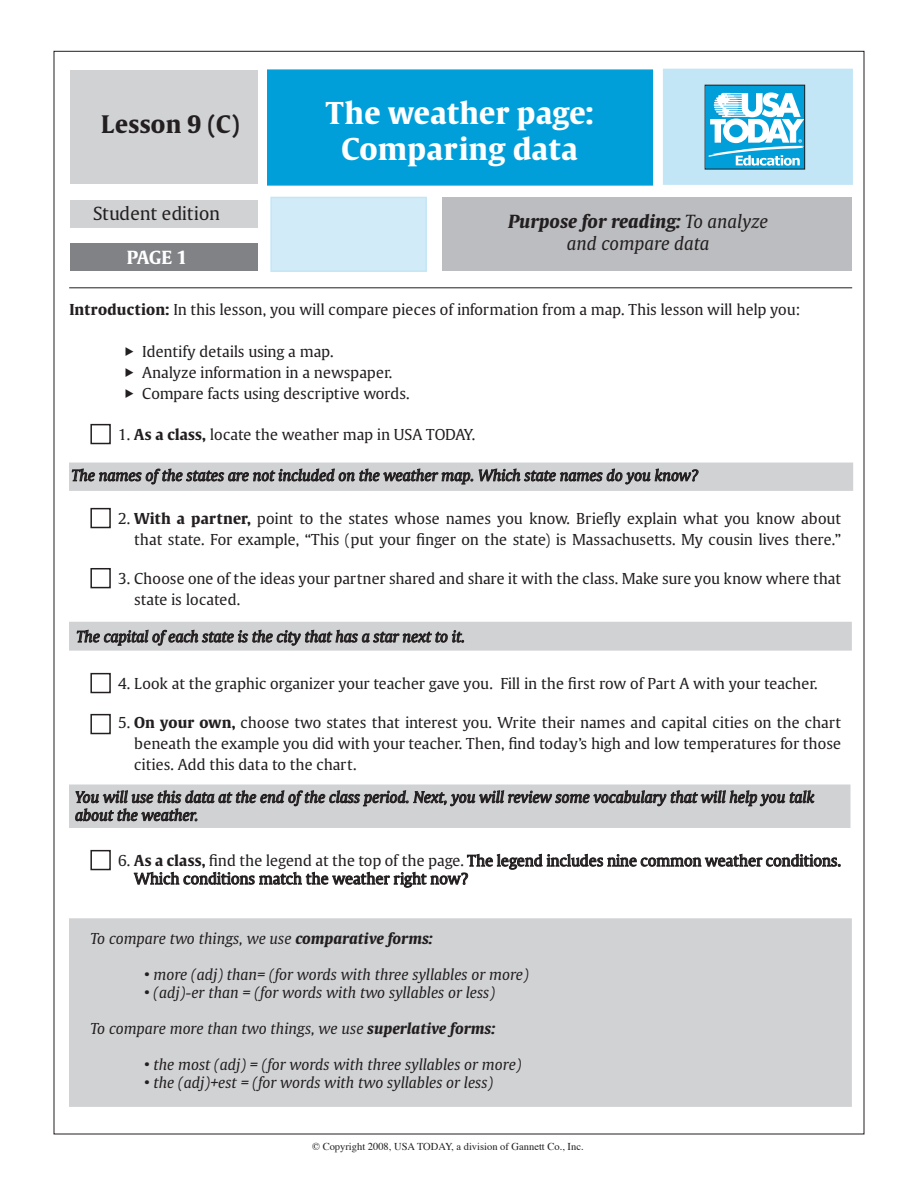
<style>
.page{position:relative;width:918px;height:1188px;background:#fff}
.page>*{position:absolute;margin:0;border:0;box-sizing:border-box;transform-origin:0 0}
.t1{font:700 30px/36px "USAT Roman";letter-spacing:.01em;color:#fff;text-align:center}
.t2{font:700 24px "USAT Roman";letter-spacing:.01em;color:#231f20}
.t3{font:italic 18px/21.6px "USAT Roman";color:#231f20;text-align:center}
.t4{font:18px "USAT Roman";letter-spacing:-.01em;color:#231f20}
.t5{font:700 18px "USAT Roman";color:#fff}
.t6{font:15px/21px "USAT Roman";color:#231f20}
.t7{font:italic 15px/18px "USAT Roman";color:#231f20}
.t8{font:10.5px "Times";color:#231f20}
.s1{font-weight:700}
.s2{font-family:"USAT Pi";font-weight:700}
</style>
<div class="page">
<div style="left:69px;top:918px;width:783px;height:189px;background:#d1d2d4;border:2px solid #d1d2d4"></div>
<div style="left:90px;top:424px;width:21px;height:20px;border:2px solid #231f20"></div>
<div style="left:90px;top:508px;width:21px;height:20px;border:2px solid #231f20"></div>
<div style="left:90px;top:568px;width:21px;height:20px;border:2px solid #231f20"></div>
<div style="left:90px;top:673px;width:21px;height:20px;border:2px solid #231f20"></div>
<div style="left:90px;top:714px;width:21px;height:20px;border:2px solid #231f20"></div>
<div style="left:90px;top:850px;width:21px;height:20px;border:2px solid #231f20"></div>
<svg style="left:134px;top:854px;width:706px;height:34px"></svg>
<div style="left:69px;top:463px;width:784px;height:28px;background:#d1d2d4"></div>
<svg style="left:72px;top:468px;width:627px;height:17px"></svg>
<div style="left:70px;top:200px;width:188px;height:28px;background:#d1d2d4"></div>
<div style="left:70px;top:243px;width:188px;height:28px;background:#808285"></div>
<div style="left:663px;top:69px;width:190px;height:116px;background:#c3e6f6"></div>
<div style="left:267px;top:69px;width:386px;height:117px;background:#009fda;border:2px solid #009fda"></div>
<div style="left:270px;top:197px;width:157px;height:75px;background:#d1ecf8;border:2px solid #c3e6f6"></div>
<div style="left:442px;top:197px;width:409px;height:74px;background:#bcbdc0"></div>
<hr style="left:69px;top:288px;width:783px;height:1px;background:#231f20">
<div style="left:70px;top:70px;width:187px;height:114px;background:#d1d2d4"></div>
<div style="left:706px;top:86px;width:99px;height:83px;background:#009fda"></div>
<svg style="left:708px;top:92px;width:95px;height:74px"></svg>
<div style="left:69px;top:622px;width:783px;height:29px;background:#d1d2d4;border:2px solid #d1d2d4"></div>
<svg style="left:76px;top:630px;width:388px;height:16px"></svg>
<div style="left:69px;top:784px;width:781px;height:44px;background:#d1d2d4;border:2px solid #d1d2d4"></div>
<svg style="left:75px;top:790px;width:740px;height:31px"></svg>
<p class="t2" style="left:101px;top:109px;width:140px">Lesson 9 (C)</p>
<p class="t4" style="left:93px;top:202px;width:129px">Student edition</p>
<p class="t5" style="left:127px;top:246px;width:62px">PAGE 1</p>
<p class="t1" style="left:326px;top:95px;width:269px">The weather page:<br>Comparing data</p>
<p class="t3" style="left:508px;top:211px;width:261px"><span class="s1">Purpose for reading:</span> To analyze and compare data</p>
<p class="t6" style="left:70px;top:299px;width:733px"><span class="s1">Introduction:</span> In this lesson, you will compare pieces of information from a map. This lesson will help you:</p>
<p class="t6" style="left:124px;top:341px;width:212px"><span class="s2">u</span> Identify details using a map.</p>
<p class="t6" style="left:124px;top:362px;width:270px"><span class="s2">u</span> Analyze information in a newspaper.</p>
<p class="t6" style="left:124px;top:383px;width:288px"><span class="s2">u</span> Compare facts using descriptive words.</p>
<p class="t6" style="left:118px;top:424px;width:359px">1. <span class="s1">As a class,</span> locate the weather map in USA TODAY.</p>
<p class="t7" style="left:72px;top:466px;width:628px">The names of the states are not included on the weather map. Which state names do you know?</p>
<p class="t6" style="left:118px;top:508px;width:724px;text-align:right">2. <span class="s1">With a partner,</span> point to the states whose names you know. Briefly explain what you know about that state. For example, “This (put your finger on the state) is Massachusetts. My cousin lives there.”</p>
<p class="t6" style="left:134px;top:568px;width:708px;text-indent:-16px">3. Choose one of the ideas your partner shared and share it with the class. Make sure you know where that state is located.</p>
<p class="t7" style="left:76px;top:628px;width:390px">The capital of each state is the city that has a star next to it.</p>
<p class="t6" style="left:118px;top:673px;width:701px">4. Look at the graphic organizer your teacher gave you. Fill in the first row of Part A with your teacher.</p>
<p class="t6" style="left:134px;top:712px;width:708px;text-align:justify;text-indent:-16px">5. <span class="s1">On your own,</span> choose two states that interest you. Write their names and capital cities on the chart beneath the example you did with your teacher. Then, find today’s high and low temperatures for those cities. Add this data to the chart.</p>
<p class="t7" style="left:75px;top:788px;width:741px">You will use this data at the end of the class period. Next, you will review some vocabulary that will help you talk about the weather.</p>
<p class="t6" style="left:134px;top:852px;width:708px;line-height:18px;text-indent:-16px">6. <span class="s1">As a class,</span> find the legend at the top of the page. The legend includes nine common weather conditions.<br>Which conditions match the weather right now?</p>
<p class="t7" style="left:90px;top:930px;width:344px">To compare two things, we use <span class="s1">comparative forms:</span></p>
<p class="t7" style="left:144px;top:966px;width:386px">• more (adj) than= (for words with three syllables or more)</p>
<p class="t7" style="left:144px;top:984px;width:352px">• (adj)-er than = (for words with two syllables or less)</p>
<p class="t7" style="left:90px;top:1020px;width:406px">To compare more than two things, we use <span class="s1">superlative forms:</span></p>
<p class="t7" style="left:144px;top:1056px;width:379px">• the most (adj) = (for words with three syllables or more)</p>
<p class="t7" style="left:144px;top:1074px;width:350px">• the (adj)+est = (for words with two syllables or less)</p>
<p class="t8" style="left:312px;top:1136px;width:273px">© Copyright 2008, USA TODAY, a division of Gannett Co., Inc.</p>
</div>
